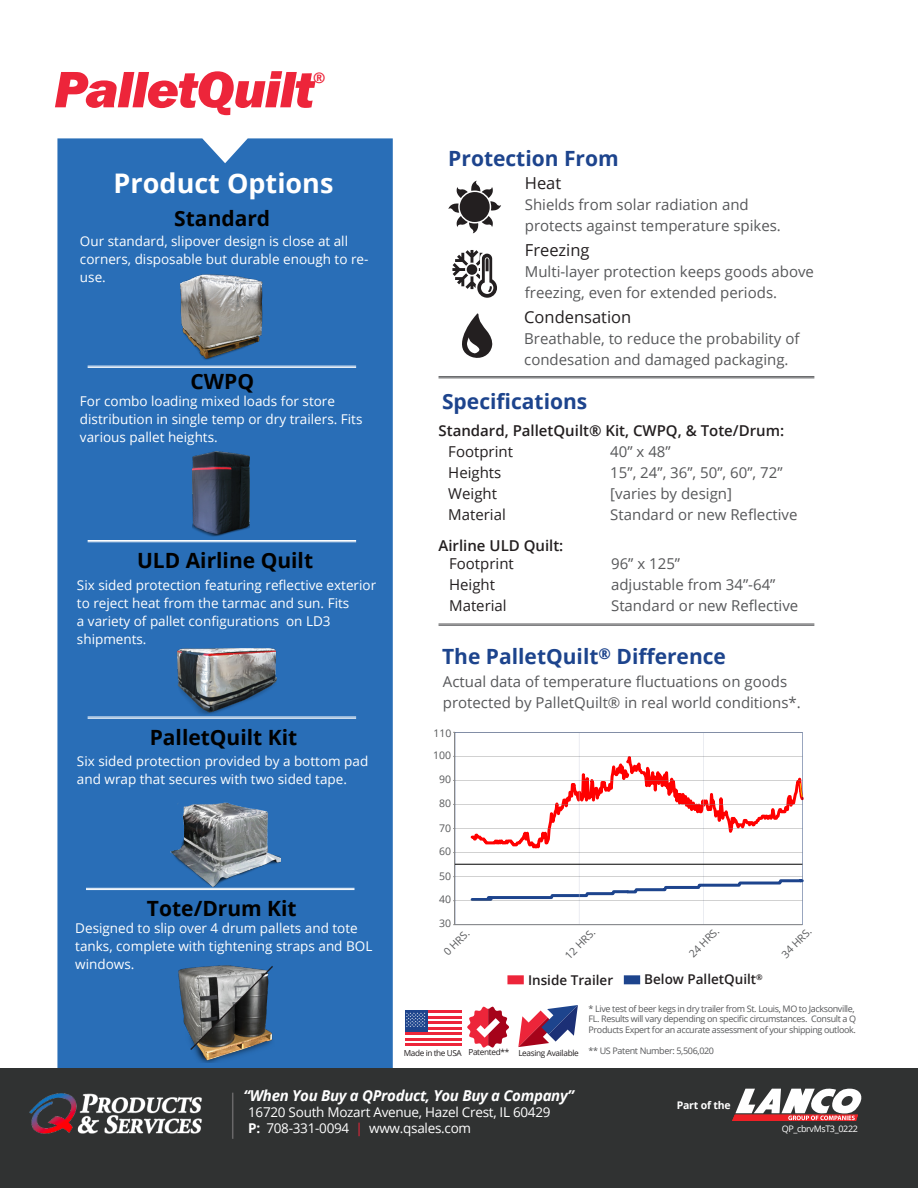
<style>
.page{position:relative;width:918px;height:1188px;background:#fff}
.page>*{position:absolute;margin:0;border:0;box-sizing:border-box;transform-origin:0 0}
.t1{font:italic 800 52.95px "Franklin Gothic";letter-spacing:-.025em;color:#ed253a;scale:1.05 1}
.t2{font:700 27px "Open Sans";color:#fff}
.t3{font:700 21px "Open Sans";color:#000}
.t4{font:700 21px "Open Sans";color:#1d448d}
.t5{font:16.5px "Open Sans";color:#231f20}
.t6{font:500 condensed 15.75px "Franklin Gothic";color:#ed253a}
.t7{font:15px/21px "Open Sans";color:#57585a}
.t8{font:600 15px "Open Sans";color:#231f20}
.t9{font:15px "Open Sans";color:#231f20}
.t10{font:italic 700 15px "Open Sans";letter-spacing:-.02em;color:#fff}
.t11{font:13.5px/18px "Open Sans";color:#fff}
.t12{font:13.5px "Open Sans";letter-spacing:-.02em;color:#fff}
.t13{font:600 13.5px "Open Sans";color:#231f20}
.t14{font:10.5px "Open Sans";color:#57585a}
.t15{font:700 10.5px "Open Sans";letter-spacing:-.02em;color:#fff}
.t16{font:9px/10.5px "Open Sans";letter-spacing:-.04em;color:#57585a}
.t17{font:9px "Open Sans";letter-spacing:-.04em;color:#fff}
.t18{font:8.25px "Open Sans";letter-spacing:-.04em;color:#231f20}
.s1{font-weight:700}
.s2{color:#ed253a}
</style>
<div class="page">
<div style="left:57px;top:138px;width:336px;height:930px;background:#296eb7"></div>
<div style="left:0;top:1068px;width:918px;height:120px;background:#303232"></div>
<img style="left:29px;top:1093px;width:173px;height:41px">
<hr style="left:232px;top:1093px;width:1px;height:46px;background:#696869">
<hr style="left:405px;top:1043px;width:56px;height:3px;background:#ed253a">
<hr style="left:405px;top:1038px;width:56px;height:3px;background:#ed253a">
<hr style="left:405px;top:1032px;width:56px;height:3px;background:#ed253a">
<hr style="left:405px;top:1027px;width:56px;height:3px;background:#ed253a">
<hr style="left:405px;top:1021px;width:56px;height:3px;background:#ed253a">
<hr style="left:405px;top:1016px;width:56px;height:3px;background:#ed253a">
<hr style="left:405px;top:1010px;width:56px;height:3px;background:#ed253a">
<div style="left:405px;top:1010px;width:22px;height:21px;background:#1d448d"></div>
<svg style="left:406px;top:1012px;width:19px;height:15px"></svg>
<svg style="left:732px;top:1089px;width:129px;height:32px"></svg>
<hr style="left:88px;top:366px;width:268px;height:1px;background:#fff">
<hr style="left:88px;top:367px;width:268px;height:1px;background:#fff">
<hr style="left:439px;top:376px;width:375px;height:1px;background:#57585a">
<hr style="left:439px;top:378px;width:375px;height:1px;background:#57585a">
<hr style="left:439px;top:624px;width:375px;height:1px;background:#57585a">
<hr style="left:439px;top:625px;width:375px;height:1px;background:#57585a">
<svg style="left:448px;top:181px;width:53px;height:52px"></svg>
<svg style="left:452px;top:250px;width:45px;height:48px"></svg>
<img style="left:181px;top:271px;width:84px;height:90px">
<svg style="left:462px;top:314px;width:31px;height:44px"></svg>
<hr style="left:455px;top:732px;width:1px;height:193px;background:#878787">
<hr style="left:455px;top:924px;width:347px;height:1px;background:#878787">
<svg style="left:469px;top:732px;width:335px;height:192px"></svg>
<hr style="left:455px;top:864px;width:347px;height:1px;background:#000">
<div style="left:507px;top:975px;width:17px;height:9px;background:#ed253a"></div>
<div style="left:624px;top:975px;width:16px;height:9px;background:#1d448d"></div>
<svg style="left:518px;top:1005px;width:60px;height:42px"></svg>
<svg style="left:467px;top:1006px;width:42px;height:42px"></svg>
<img style="left:193px;top:452px;width:57px;height:85px">
<img style="left:176px;top:648px;width:101px;height:72px">
<hr style="left:88px;top:540px;width:268px;height:1px;background:#fff">
<hr style="left:88px;top:542px;width:268px;height:1px;background:#fff">
<hr style="left:88px;top:717px;width:268px;height:1px;background:#fff">
<hr style="left:88px;top:718px;width:268px;height:1px;background:#fff">
<hr style="left:86px;top:888px;width:269px;height:1px;background:#fff">
<hr style="left:86px;top:889px;width:269px;height:1px;background:#fff">
<img style="left:177px;top:963px;width:97px;height:99px">
<img style="left:168px;top:792px;width:112px;height:95px">
<p class="t1" style="left:54px;top:55px;width:250px">PalletQuilt</p>
<p class="t6" style="left:313px;top:68px;width:14px">®</p>
<p class="t2" style="left:114px;top:164px;width:221px">Product Options</p>
<p class="t3" style="left:174px;top:204px;width:97px">Standard</p>
<p class="t11" style="left:80px;top:231px;width:290px">Our standard, slipover design is close at all corners, disposable but durable enough to re&shy;use.</p>
<p class="t3" style="left:191px;top:366px;width:65px">CWPQ</p>
<p class="t11" style="left:80px;top:392px;width:284px">For combo loading mixed loads for store distribution in single temp or dry trailers. Fits various pallet heights.</p>
<p class="t3" style="left:137px;top:545px;width:178px">ULD Airline Quilt</p>
<p class="t11" style="left:77px;top:576px;width:301px">Six sided protection featuring reflective exterior to reject heat from the tarmac and sun. Fits<br>a variety of pallet configurations on LD3 shipments.</p>
<p class="t3" style="left:150px;top:723px;width:149px">PalletQuilt Kit</p>
<p class="t11" style="left:77px;top:752px;width:293px">Six sided protection provided by a bottom pad and wrap that secures with two sided tape.</p>
<p class="t3" style="left:147px;top:894px;width:151px">Tote/Drum Kit</p>
<p class="t11" style="left:75px;top:919px;width:299px">Designed to slip over 4 drum pallets and tote tanks, complete with tightening straps and BOL windows.</p>
<p class="t4" style="left:448px;top:144px;width:172px">Protection From</p>
<p class="t5" style="left:525px;top:172px;width:38px">Heat</p>
<p class="t7" style="left:525px;top:194px;width:258px">Shields from solar radiation and protects against temperature spikes.</p>
<p class="t5" style="left:525px;top:239px;width:66px">Freezing</p>
<p class="t7" style="left:525px;top:261px;width:291px">Multi-layer protection keeps goods above freezing, even for extended periods.</p>
<p class="t5" style="left:524px;top:306px;width:109px">Condensation</p>
<p class="t7" style="left:524px;top:328px;width:277px">Breathable, to reduce the probability of condesation and damaged packaging.</p>
<p class="t4" style="left:442px;top:387px;width:147px">Specifications</p>
<p class="t8" style="left:439px;top:421px;width:347px">Standard, PalletQuilt® Kit, CWPQ, &amp; Tote/Drum:</p>
<p class="t9" style="left:448px;top:441px;width:66px">Footprint</p>
<p class="t7" style="left:610px;top:440px;width:62px">40” x 48”</p>
<p class="t9" style="left:448px;top:462px;width:55px">Heights</p>
<p class="t7" style="left:610px;top:461px;width:174px">15”, 24”, 36”, 50”, 60”, 72”</p>
<p class="t9" style="left:448px;top:483px;width:50px">Weight</p>
<p class="t7" style="left:610px;top:482px;width:123px">[varies by design]</p>
<p class="t9" style="left:448px;top:504px;width:59px">Material</p>
<p class="t7" style="left:610px;top:503px;width:189px">Standard or new Reflective</p>
<p class="t8" style="left:439px;top:535px;width:126px">Airline ULD Quilt:</p>
<p class="t9" style="left:449px;top:553px;width:66px">Footprint</p>
<p class="t7" style="left:611px;top:553px;width:71px">96” x 125”</p>
<p class="t9" style="left:449px;top:574px;width:48px">Height</p>
<p class="t7" style="left:611px;top:574px;width:166px">adjustable from 34”-64”</p>
<p class="t9" style="left:449px;top:595px;width:59px">Material</p>
<p class="t7" style="left:611px;top:595px;width:189px">Standard or new Reflective</p>
<p class="t4" style="left:442px;top:641px;width:285px">The PalletQuilt<sup>®</sup> Difference</p>
<p class="t7" style="left:443px;top:670px;width:359px">Actual data of temperature fluctuations on goods protected by PalletQuilt® in real world conditions*.</p>
<p class="t14" style="left:433px;top:726px;width:20px">110</p>
<p class="t14" style="left:433px;top:748px;width:20px">100</p>
<p class="t14" style="left:439px;top:772px;width:14px">90</p>
<p class="t14" style="left:439px;top:796px;width:14px">80</p>
<p class="t14" style="left:439px;top:821px;width:14px">70</p>
<p class="t14" style="left:439px;top:844px;width:14px">60</p>
<p class="t14" style="left:439px;top:869px;width:14px">50</p>
<p class="t14" style="left:439px;top:892px;width:14px">40</p>
<p class="t14" style="left:439px;top:916px;width:14px">30</p>
<p class="t14" style="left:440px;top:949px;width:33px;rotate:-45deg">0 HRS.</p>
<p class="t14" style="left:562px;top:952px;width:39px;rotate:-45deg">12 HRS.</p>
<p class="t14" style="left:686px;top:950px;width:39px;rotate:-45deg">24 HRS.</p>
<p class="t14" style="left:778px;top:951px;width:39px;rotate:-45deg">34 HRS.</p>
<p class="t13" style="left:528px;top:970px;width:87px">Inside Trailer</p>
<p class="t13" style="left:644px;top:970px;width:120px">Below PalletQuilt<sup>®</sup></p>
<p class="t16" style="left:589px;top:1003px;width:269px">* Live test of beer kegs in dry trailer from St. Louis, MO to Jacksonville,<br>FL. Results will vary depending on specific circumstances. Consult a Q<br>Products Expert for an accurate assessment of your shipping outlook.</p>
<p class="t18" style="left:468px;top:1047px;width:42px">Patented**</p>
<p class="t18" style="left:518px;top:1047px;width:62px">Leasing Available</p>
<p class="t16" style="left:589px;top:1045px;width:127px">** US Patent Number: 5,506,020</p>
<p class="t18" style="left:404px;top:1047px;width:59px">Made in the USA</p>
<p class="t10" style="left:244px;top:1085px;width:332px">“When You Buy a QProduct, You Buy a Company”</p>
<p class="t12" style="left:248px;top:1119px;width:224px"><span class="s1">P:</span> 708-331-0094 <span class="s2">|</span> www.qsales.com</p>
<p class="t12" style="left:248px;top:1103px;width:304px">16720 South Mozart Avenue, Hazel Crest, IL 60429</p>
<p class="t15" style="left:677px;top:1098px;width:55px">Part of the</p>
<p class="t17" style="left:782px;top:1123px;width:78px">QP_cbrvMsT3_0222</p>
</div>
